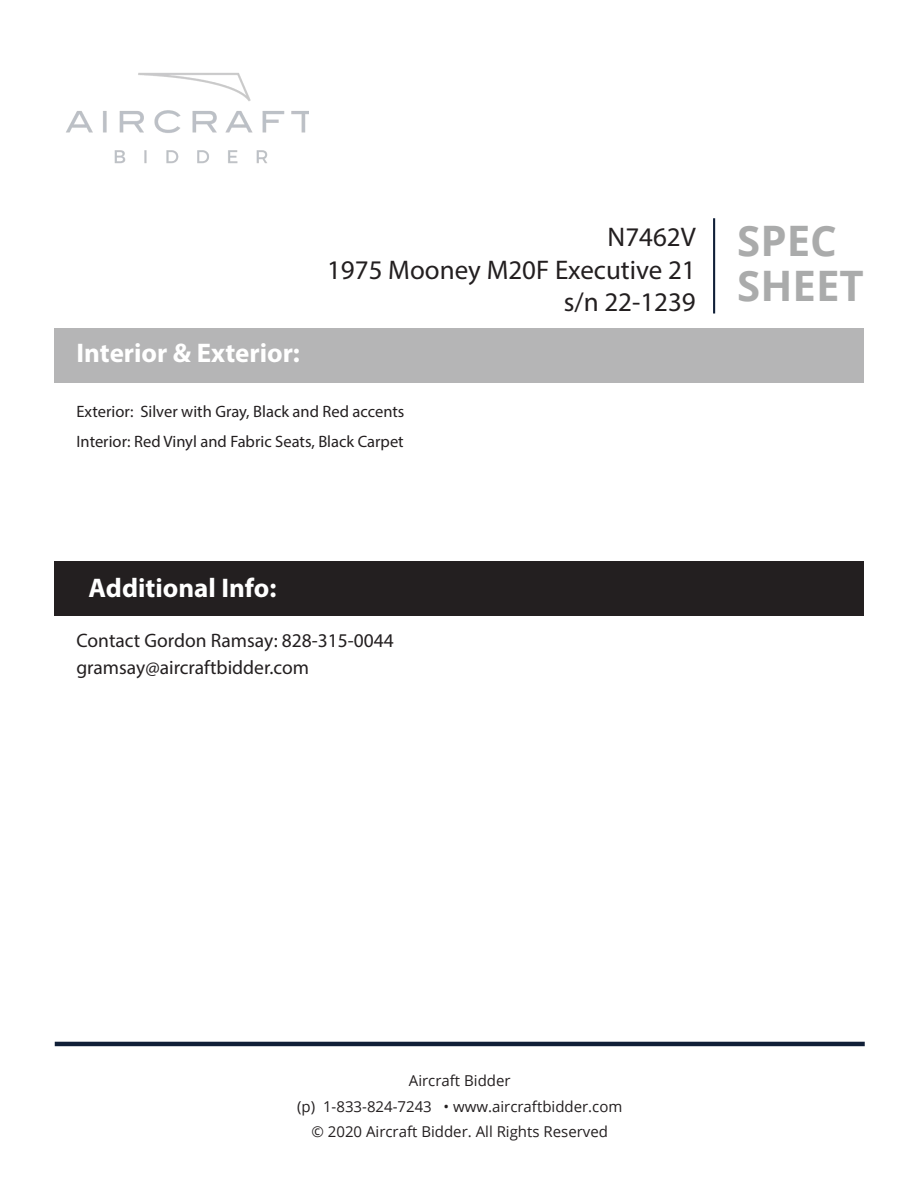
<style>
.page{position:relative;width:918px;height:1188px;background:#fff}
.page>*{position:absolute;margin:0;border:0;box-sizing:border-box;transform-origin:0 0}
.t1{font:700 42px/45.2px "Open Sans";color:#aaabab}
.t2{font:27px/32.4px "Myriad Pro";color:#231f20;text-align:right}
.t3{font:700 27px "Myriad Pro";color:#fff}
.t4{font:19.5px "Myriad Pro";color:#231f20}
.t5{font:16.5px "Myriad Pro";color:#231f20}
.t6{font:15px/25.5px "Open Sans";color:#231f20;text-align:center}
</style>
<div class="page">
<div style="left:55px;top:562px;width:809px;height:54px;background:#231f20"></div>
<div style="left:54px;top:329px;width:810px;height:54px;background:#b5b5b6"></div>
<img style="left:66px;top:73px;width:243px;height:91px">
<hr style="left:55px;top:1042px;width:810px;height:4px;background:#101f37">
<hr style="left:713px;top:218px;width:2px;height:96px;background:#101f37">
<p class="t3" style="left:76px;top:335px;width:225px">Interior &amp; Exterior:</p>
<h2 class="t2" style="left:327px;top:221px;width:370px">N7462V<br>1975 Mooney M20F Executive 21 s/n 22-1239</h2>
<h1 class="t1" style="left:737px;top:217px;width:128px">SPEC<br>SHEET</h1>
<p class="t5" style="left:76px;top:401px;width:329px">Exterior: Silver with Gray, Black and Red accents</p>
<p class="t5" style="left:76px;top:431px;width:329px">Interior: Red Vinyl and Fabric Seats, Black Carpet</p>
<p class="t3" style="left:89px;top:571px;width:189px">Additional Info:</p>
<p class="t4" style="left:76px;top:629px;width:319px">Contact Gordon Ramsay: 828-315-0044</p>
<p class="t4" style="left:76px;top:656px;width:234px">gramsay@aircraftbidder.com</p>
<p class="t6" style="left:297px;top:1068px;width:327px">Aircraft Bidder<br>(p) 1-833-824-7243 • www.aircraftbidder.com © 2020 Aircraft Bidder. All Rights Reserved</p>
</div>
